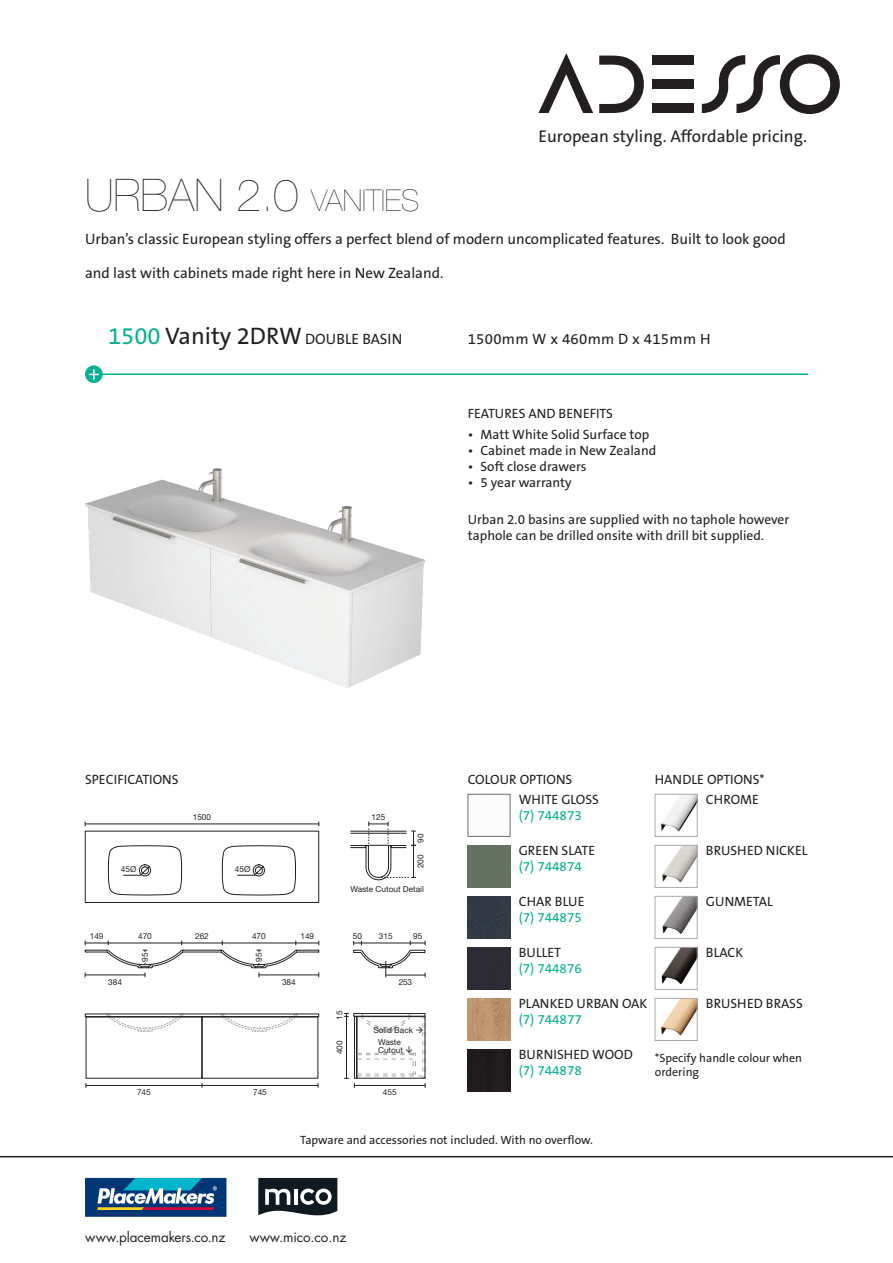
<style>
.page{position:relative;width:893px;height:1263px;background:#fff}
.page>*{position:absolute;margin:0;border:0;box-sizing:border-box;transform-origin:0 0}
.t1{font:200 45px "Helvetica Neue LT Std";color:#231f20}
.t2{font:17.1px "The Sans B5 Plain";color:#231f20}
.t3{font:15px "The Sans B5 Plain";color:#231f20}
.t4{font:15px "The Sans B5 Plain";letter-spacing:.02em;color:#231f20}
.t5{font:13.5px/20.1px "The Sans B5 Plain";color:#231f20}
.t6{font:13.5px "The Sans B5 Plain";color:#07b18f}
.t7{font:13.5px "Futura Std";letter-spacing:-.01em;color:#231f20}
.t8{font:12px/14.4px "The Sans B5 Plain";color:#231f20}
.t9{font:8.25px/12px "Helvetica Neue LT Std";color:#231f20}
.s1{font-size:30px}
.s2{font-size:24px;color:#07b18f}
.s3{font-size:24px}
</style>
<div class="page">
<hr style="left:94px;top:373px;width:714px;height:2px;background:#07b18f">
<svg style="left:538px;top:53px;width:55px;height:60px"></svg>
<div style="left:652px;top:104px;width:42px;height:9px;background:#231f20"></div>
<svg style="left:599px;top:56px;width:45px;height:57px"></svg>
<div style="left:652px;top:80px;width:42px;height:9px;background:#231f20"></div>
<div style="left:652px;top:56px;width:42px;height:9px;background:#231f20"></div>
<svg style="left:702px;top:54px;width:138px;height:60px"></svg>
<svg style="left:85px;top:365px;width:18px;height:18px"></svg>
<svg style="left:89px;top:369px;width:10px;height:10px"></svg>
<hr style="left:0;top:1156px;width:893px;height:1px;background:#231f20">
<div style="left:85px;top:1178px;width:141px;height:39px;background:#013775"></div>
<svg style="left:97px;top:1178px;width:120px;height:32px"></svg>
<svg style="left:258px;top:1178px;width:79px;height:37px"></svg>
<div style="left:468px;top:845px;width:42px;height:43px;background:#657261"></div>
<div style="left:468px;top:896px;width:42px;height:43px;background:#323a46"></div>
<div style="left:468px;top:947px;width:42px;height:43px;background:#2d2b35"></div>
<img style="left:468px;top:998px;width:42px;height:43px">
<div style="left:468px;top:1049px;width:42px;height:43px;background:#211b1b"></div>
<img style="left:660px;top:796px;width:35px;height:36px">
<div style="left:655px;top:794px;width:42px;height:42px;border:1px solid #a8a9ad"></div>
<img style="left:662px;top:847px;width:33px;height:35px">
<div style="left:655px;top:845px;width:42px;height:43px;border:1px solid #a8a9ad"></div>
<img style="left:662px;top:898px;width:33px;height:36px">
<div style="left:655px;top:896px;width:42px;height:43px;border:1px solid #a8a9ad"></div>
<img style="left:661px;top:949px;width:34px;height:35px">
<div style="left:655px;top:947px;width:42px;height:43px;border:1px solid #a8a9ad"></div>
<img style="left:661px;top:1000px;width:34px;height:36px">
<div style="left:655px;top:998px;width:42px;height:43px;border:1px solid #a8a9ad"></div>
<img style="left:85px;top:468px;width:340px;height:220px">
<svg style="left:353px;top:941px;width:73px;height:36px"></svg>
<hr style="left:350px;top:833px;width:56px;height:1px;background:#231f20">
<hr style="left:350px;top:831px;width:56px;height:1px;background:#231f20">
<div style="left:350px;top:845px;width:16px;height:3px;border:1px solid #231f20"></div>
<svg style="left:366px;top:821px;width:50px;height:59px"></svg>
<svg style="left:85px;top:821px;width:235px;height:82px"></svg>
<hr style="left:86px;top:1085px;width:232px;height:1px;background:#231f20">
<svg style="left:111px;top:1019px;width:68px;height:13px"></svg>
<svg style="left:225px;top:1019px;width:68px;height:13px"></svg>
<div style="left:85px;top:1014px;width:234px;height:3px;border:1px solid #231f20"></div>
<svg style="left:85px;top:941px;width:235px;height:36px"></svg>
<svg style="left:344px;top:1013px;width:82px;height:75px"></svg>
<p class="t2" style="left:538px;top:128px;width:270px">European styling. Affordable pricing.</p>
<h1 class="t1" style="left:85px;top:169px;width:336px">URBAN 2.0 <span class="s1">VANITIES</span></h1>
<p class="t3" style="left:85px;top:232px;width:702px">Urban’s classic European styling offers a perfect blend of modern uncomplicated features. Built to look good</p>
<p class="t3" style="left:85px;top:265px;width:360px">and last with cabinets made right here in New Zealand.</p>
<p class="t3" style="left:108px;top:332px;width:296px"><span class="s2">1500</span> <span class="s3">Vanity 2DRW</span> DOUBLE BASIN</p>
<p class="t4" style="left:468px;top:332px;width:244px">1500mm W x 460mm D x 415mm H</p>
<p class="t5" style="left:468px;top:404px;width:147px">FEATURES AND BENEFITS</p>
<p class="t5" style="left:468px;top:424px;width:183px">• Matt White Solid Surface top</p>
<p class="t5" style="left:468px;top:441px;width:190px">• Cabinet made in New Zealand</p>
<p class="t5" style="left:468px;top:457px;width:120px">• Soft close drawers</p>
<p class="t5" style="left:468px;top:473px;width:106px">• 5 year warranty</p>
<p class="t5" style="left:468px;top:512px;width:323px;line-height:16.2px">Urban 2.0 basins are supplied with no taphole however taphole can be drilled onsite with drill bit supplied.</p>
<p class="t5" style="left:85px;top:770px;width:95px">SPECIFICATIONS</p>
<p class="t9" style="left:193px;top:811px;width:20px">1500</p>
<p class="t9" style="left:121px;top:863px;width:17px">45Ø</p>
<p class="t9" style="left:235px;top:863px;width:17px">45Ø</p>
<p class="t9" style="left:90px;top:930px;width:15px">149</p>
<p class="t9" style="left:252px;top:930px;width:15px">470</p>
<p class="t9" style="left:300px;top:930px;width:15px">149</p>
<p class="t9" style="left:139px;top:962px;width:11px;rotate:-90deg">95</p>
<p class="t9" style="left:253px;top:962px;width:11px;rotate:-90deg">95</p>
<p class="t9" style="left:138px;top:930px;width:15px">470</p>
<p class="t9" style="left:195px;top:930px;width:15px">262</p>
<p class="t9" style="left:108px;top:976px;width:15px">384</p>
<p class="t9" style="left:282px;top:976px;width:15px">384</p>
<p class="t9" style="left:137px;top:1086px;width:15px">745</p>
<p class="t9" style="left:253px;top:1086px;width:15px">745</p>
<p class="t9" style="left:372px;top:811px;width:15px">125</p>
<p class="t9" style="left:414px;top:843px;width:11px;rotate:-90deg">90</p>
<p class="t9" style="left:414px;top:868px;width:15px;rotate:-90deg">200</p>
<p class="t9" style="left:350px;top:883px;width:75px">Waste Cutout Detail</p>
<p class="t9" style="left:353px;top:930px;width:11px">50</p>
<p class="t9" style="left:413px;top:930px;width:11px">95</p>
<p class="t9" style="left:379px;top:930px;width:15px">315</p>
<p class="t9" style="left:333px;top:1019px;width:11px;rotate:-90deg">15</p>
<p class="t9" style="left:333px;top:1054px;width:15px;rotate:-90deg">400</p>
<p class="t9" style="left:399px;top:976px;width:15px">253</p>
<p class="t9" style="left:378px;top:1023px;width:47px;text-indent:-5px">Solid Back →<br>Waste</p>
<p class="t9" style="left:378px;top:1044px;width:27px">Cutout</p>
<p class="t9" style="left:383px;top:1086px;width:15px">455</p>
<p class="t5" style="left:519px;top:770px;width:82px;text-indent:-51px">COLOUR OPTIONS<br>WHITE GLOSS</p>
<p class="t6" style="left:519px;top:808px;width:65px">(7) 744873</p>
<p class="t5" style="left:519px;top:841px;width:78px">GREEN SLATE</p>
<p class="t6" style="left:519px;top:859px;width:65px">(7) 744874</p>
<p class="t5" style="left:519px;top:892px;width:67px">CHAR BLUE</p>
<p class="t6" style="left:519px;top:910px;width:65px">(7) 744875</p>
<p class="t5" style="left:519px;top:943px;width:44px">BULLET</p>
<p class="t6" style="left:519px;top:962px;width:65px">(7) 744876</p>
<p class="t5" style="left:519px;top:994px;width:130px">PLANKED URBAN OAK</p>
<p class="t6" style="left:519px;top:1013px;width:65px">(7) 744877</p>
<p class="t5" style="left:519px;top:1045px;width:116px">BURNISHED WOOD</p>
<p class="t6" style="left:519px;top:1064px;width:65px">(7) 744878</p>
<p class="t5" style="left:706px;top:770px;width:60px;text-indent:-51px">HANDLE OPTIONS*<br>CHROME</p>
<p class="t5" style="left:706px;top:841px;width:103px">BRUSHED NICKEL</p>
<p class="t5" style="left:706px;top:892px;width:69px">GUNMETAL</p>
<p class="t5" style="left:706px;top:943px;width:39px">BLACK</p>
<p class="t5" style="left:706px;top:994px;width:98px">BRUSHED BRASS</p>
<p class="t8" style="left:655px;top:1051px;width:149px">*Specify handle colour when ordering</p>
<p class="t8" style="left:300px;top:1133px;width:294px">Tapware and accessories not included. With no overflow.</p>
<p class="t7" style="left:85px;top:1228px;width:142px">www.placemakers.co.nz</p>
<p class="t7" style="left:250px;top:1228px;width:98px">www.mico.co.nz</p>
</div>
